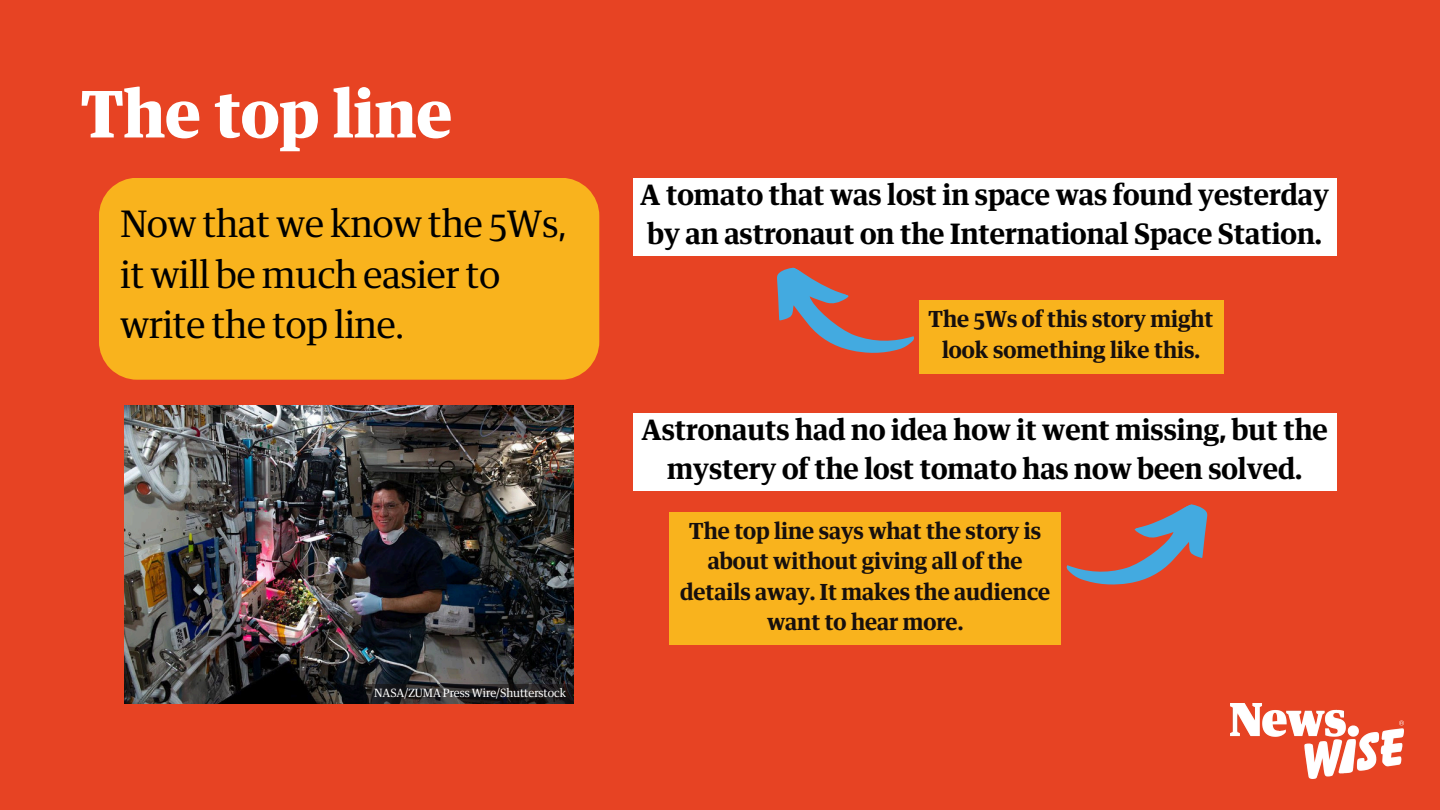
<style>
.page{position:relative;width:1440px;height:810px;background:#e74323}
.page>*{position:absolute;margin:0;border:0;box-sizing:border-box;transform-origin:0 0}
.t1{font:700 64.5px "GH Guardian Headline";color:#fff}
.t2{font:36.7px/50.4px "GH Guardian Headline";color:#000}
.t3{font:600 28.3px/38.9px "GH Guardian Headline";color:#000}
.t4{font:600 22.3px/30.6px "GH Guardian Headline";color:#160f0e;text-align:center}
.t5{font:11.4px "GH Guardian Headline";color:#fff}
</style>
<div class="page">
<img style="left:1231px;top:704px;width:173px;height:75px">
<div style="left:99px;top:178px;width:500px;height:202px;background:#f9b31d"></div>
<img style="left:125px;top:405px;width:448px;height:299px">
<svg style="left:367px;top:685px;width:206px;height:19px;background:#222022"></svg>
<div style="left:633px;top:178px;width:704px;height:78px;background:#fff"></div>
<svg style="left:777px;top:267px;width:137px;height:86px"></svg>
<div style="left:633px;top:413px;width:704px;height:78px;background:#fff"></div>
<svg style="left:1066px;top:504px;width:142px;height:81px"></svg>
<div style="left:669px;top:512px;width:392px;height:133px;background:#f9b31d"></div>
<div style="left:919px;top:300px;width:304px;height:74px;background:#f9b31d"></div>
<h3 class="t1" style="left:81px;top:86px;width:373px">The top line</h3>
<h2 class="t2" style="left:121px;top:201px;width:447px">Now that we know the 5Ws, it will be much easier to write the top line.</h2>
<p class="t5" style="left:374px;top:688px;width:193px">NASA/ZUMA Press Wire/Shutterstock</p>
<p class="t3" style="left:640px;top:177px;width:690px">A tomato that was lost in space was found yesterday by an astronaut on the International Space Station.</p>
<h4 class="t4" style="left:929px;top:305px;width:286px">The 5Ws of this story might look something like this.</h4>
<h4 class="t3" style="left:641px;top:412px;width:688px;text-align:center">Astronauts had no idea how it went missing, but the mystery of the lost tomato has now been solved.</h4>
<h3 class="t4" style="left:680px;top:517px;width:372px">The top line says what the story is about without giving all of the details away. It makes the audience want to hear more.</h3>
</div>
